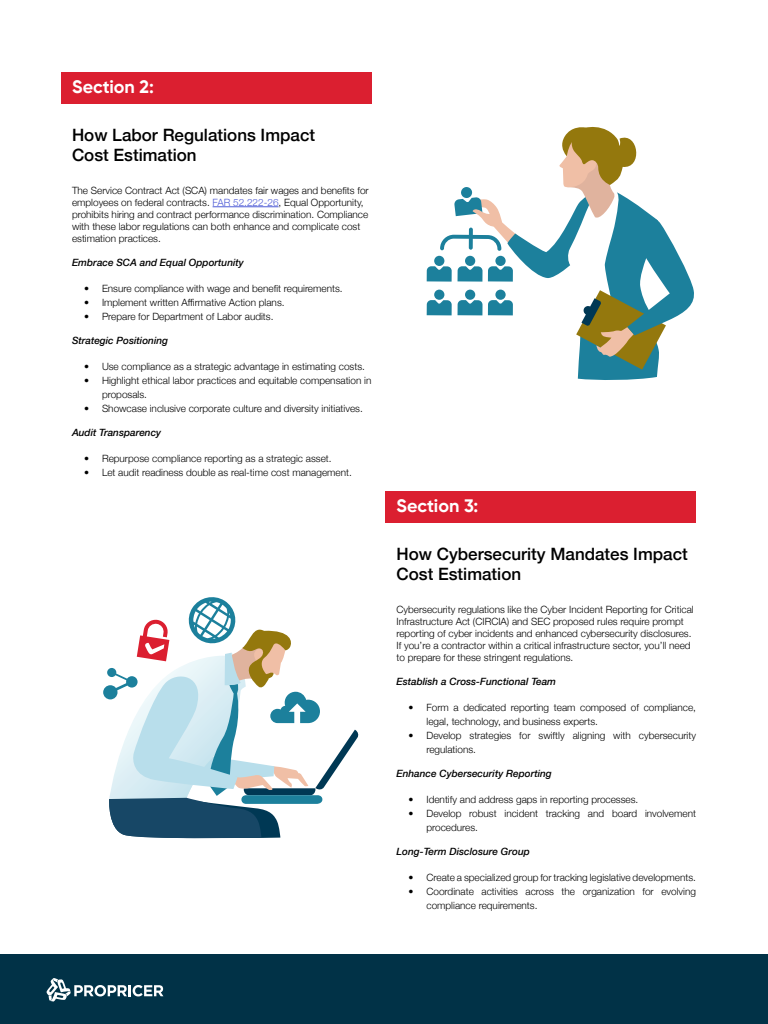
<style>
.page{position:relative;width:768px;height:1024px;background:#fff}
.page>*{position:absolute;margin:0;border:0;box-sizing:border-box;transform-origin:0 0}
.t1{font:700 18px "Gilroy";color:#fff}
.t2{font:500 17px/20.4px "Helvetica Neue";color:#000}
.t3{font:300 10px/12px "Helvetica Neue";color:#000}
.t4{font:italic 500 10px "Helvetica Neue";color:#000}
.s1{color:#4f5cd6}
</style>
<div class="page">
<hr style="left:213px;top:207px;width:66px;height:1px;background:#4f5cd6">
<div style="left:0;top:954px;width:768px;height:70px;background:#013247"></div>
<svg style="left:47px;top:978px;width:116px;height:24px"></svg>
<div style="left:61px;top:72px;width:311px;height:32px;background:#db1f30"></div>
<div style="left:386px;top:491px;width:310px;height:32px;background:#db1f30"></div>
<svg style="left:427px;top:126px;width:267px;height:254px"></svg>
<div style="left:103px;top:685px;width:15px;height:14px;background:#1c809c;border-radius:50%"></div>
<svg style="left:108px;top:597px;width:251px;height:242px"></svg>
<h1 class="t1" style="left:72px;top:75px;width:83px">Section 2:</h1>
<h2 class="t2" style="left:72px;top:123px;width:245px">How Labor Regulations Impact<br>Cost Estimation</h2>
<p class="t3" style="left:72px;top:183px;width:298px">The Service Contract Act (SCA) mandates fair wages and benefits for employees on federal contracts. <span class="s1">FAR 52.222-26</span>, Equal Opportunity, prohibits hiring and contract performance discrimination. Compliance with these labor regulations can both enhance and complicate cost estimation practices.</p>
<p class="t4" style="left:72px;top:254px;width:173px">Embrace SCA and Equal Opportunity</p>
<p class="t3" style="left:84px;top:281px;width:260px">• Ensure compliance with wage and benefit requirements.</p>
<p class="t3" style="left:84px;top:295px;width:202px">• Implement written Affirmative Action plans.</p>
<p class="t3" style="left:84px;top:309px;width:191px">• Prepare for Department of Labor audits.</p>
<p class="t4" style="left:72px;top:332px;width:98px">Strategic Positioning</p>
<p class="t3" style="left:84px;top:359px;width:283px">• Use compliance as a strategic advantage in estimating costs.</p>
<p class="t3" style="left:102px;top:372px;width:271px;line-height:14px;text-indent:-18px">• Highlight ethical labor practices and equitable compensation in proposals.</p>
<p class="t3" style="left:84px;top:401px;width:280px">• Showcase inclusive corporate culture and diversity initiatives.</p>
<p class="t4" style="left:72px;top:424px;width:91px">Audit Transparency</p>
<p class="t3" style="left:84px;top:451px;width:249px">• Repurpose compliance reporting as a strategic asset.</p>
<p class="t3" style="left:84px;top:465px;width:269px">• Let audit readiness double as real-time cost management.</p>
<h1 class="t1" style="left:396px;top:494px;width:83px">Section 3:</h1>
<h2 class="t2" style="left:396px;top:542px;width:293px">How Cybersecurity Mandates Impact<br>Cost Estimation</h2>
<p class="t3" style="left:396px;top:602px;width:299px">Cybersecurity regulations like the Cyber Incident Reporting for Critical Infrastructure Act (CIRCIA) and SEC proposed rules require prompt reporting of cyber incidents and enhanced cybersecurity disclosures.<br>If you’re a contractor within a critical infrastructure sector, you’ll need to prepare for these stringent regulations.</p>
<p class="t4" style="left:396px;top:673px;width:161px">Establish a Cross-Functional Team</p>
<p class="t3" style="left:426px;top:699px;width:271px;line-height:14px;text-indent:-18px">• Form a dedicated reporting team composed of compliance, legal, technology, and business experts.</p>
<p class="t3" style="left:426px;top:727px;width:271px;line-height:14px;text-indent:-18px">• Develop strategies for swiftly aligning with cybersecurity regulations.</p>
<p class="t4" style="left:396px;top:765px;width:157px">Enhance Cybersecurity Reporting</p>
<p class="t3" style="left:408px;top:792px;width:231px">• Identify and address gaps in reporting processes.</p>
<p class="t3" style="left:426px;top:805px;width:271px;line-height:14px;text-indent:-18px">• Develop robust incident tracking and board involvement procedures.</p>
<p class="t4" style="left:396px;top:843px;width:135px">Long-Term Disclosure Group</p>
<p class="t3" style="left:408px;top:870px;width:289px">• Create a specialized group for tracking legislative developments.</p>
<p class="t3" style="left:426px;top:883px;width:271px;line-height:14px;text-indent:-18px">• Coordinate activities across the organization for evolving compliance requirements.</p>
</div>
